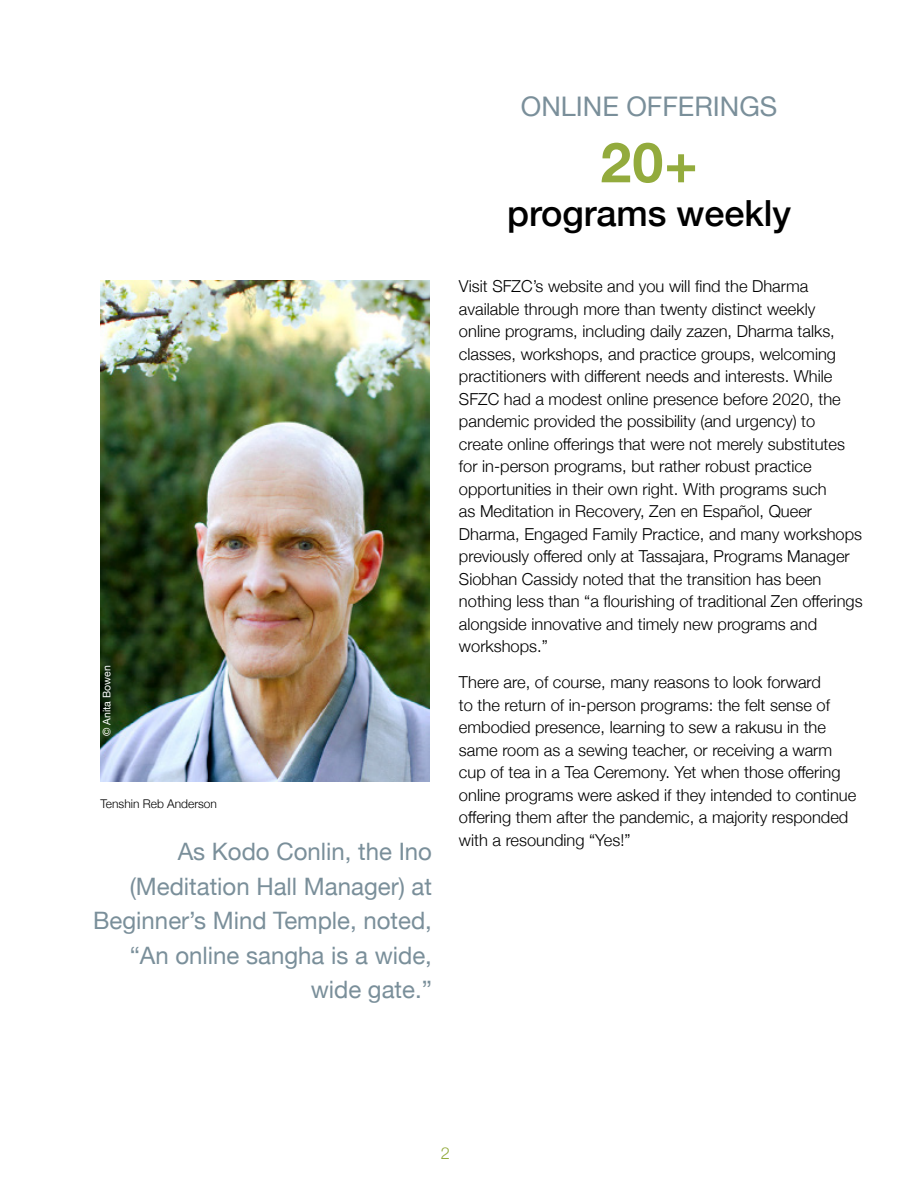
<style>
.page{position:relative;width:918px;height:1188px;background:#fff}
.page>*{position:absolute;margin:0;border:0;box-sizing:border-box;transform-origin:0 0}
.t1{font:700 55.5px "Helvetica Neue";color:#93ab3d}
.t2{font:500 36px "Helvetica Neue";color:#000}
.t3{font:27px "Helvetica Neue";color:#7a8f9a}
.t4{font:24px/34.5px "Helvetica Neue";color:#7a8f9a;text-align:right}
.t5{font:300 16.5px/22.5px "Helvetica Neue";color:#000}
.t6{font:300 16.5px "Helvetica Neue";color:#93ab3d}
.t7{font:300 12px "Helvetica Neue";color:#000}
.t8{font:10.5px "Helvetica Neue";color:#fff}
</style>
<div class="page">
<img style="left:101px;top:281px;width:328px;height:501px">
<p class="t8" style="left:99px;top:736px;width:72px;rotate:-90deg">© Anita Bowen</p>
<p class="t7" style="left:101px;top:794px;width:118px">Tenshin Reb Anderson</p>
<h3 class="t4" style="left:93px;top:836px;width:340px">As Kodo Conlin, the Ino (Meditation Hall Manager) at<br>Beginner’s Mind Temple, noted, “An online sangha is a wide, wide gate.”</h3>
<h3 class="t3" style="left:521px;top:87px;width:258px">ONLINE OFFERINGS</h3>
<h1 class="t1" style="left:600px;top:119px;width:99px">20+</h1>
<h2 class="t2" style="left:507px;top:184px;width:286px">programs weekly</h2>
<p class="t5" style="left:459px;top:274px;width:405px">Visit SFZC’s website and you will find the Dharma available through more than twenty distinct weekly<br>online programs, including daily zazen, Dharma talks, classes, workshops, and practice groups, welcoming practitioners with different needs and interests. While SFZC had a modest online presence before 2020, the pandemic provided the possibility (and urgency) to create online offerings that were not merely substitutes for in-person programs, but rather robust practice opportunities in their own right. With programs such<br>as Meditation in Recovery, Zen en Español, Queer Dharma, Engaged Family Practice, and many workshops previously offered only at Tassajara, Programs Manager Siobhan Cassidy noted that the transition has been nothing less than “a flourishing of traditional Zen offerings alongside innovative and timely new programs and workshops.”</p>
<p class="t5" style="left:459px;top:670px;width:399px">There are, of course, many reasons to look forward<br>to the return of in-person programs: the felt sense of embodied presence, learning to sew a rakusu in the same room as a sewing teacher, or receiving a warm cup of tea in a Tea Ceremony. Yet when those offering online programs were asked if they intended to continue offering them after the pandemic, a majority responded with a resounding “Yes!”</p>
<p class="t6" style="left:441px;top:1140px;width:11px">2</p>
</div>
